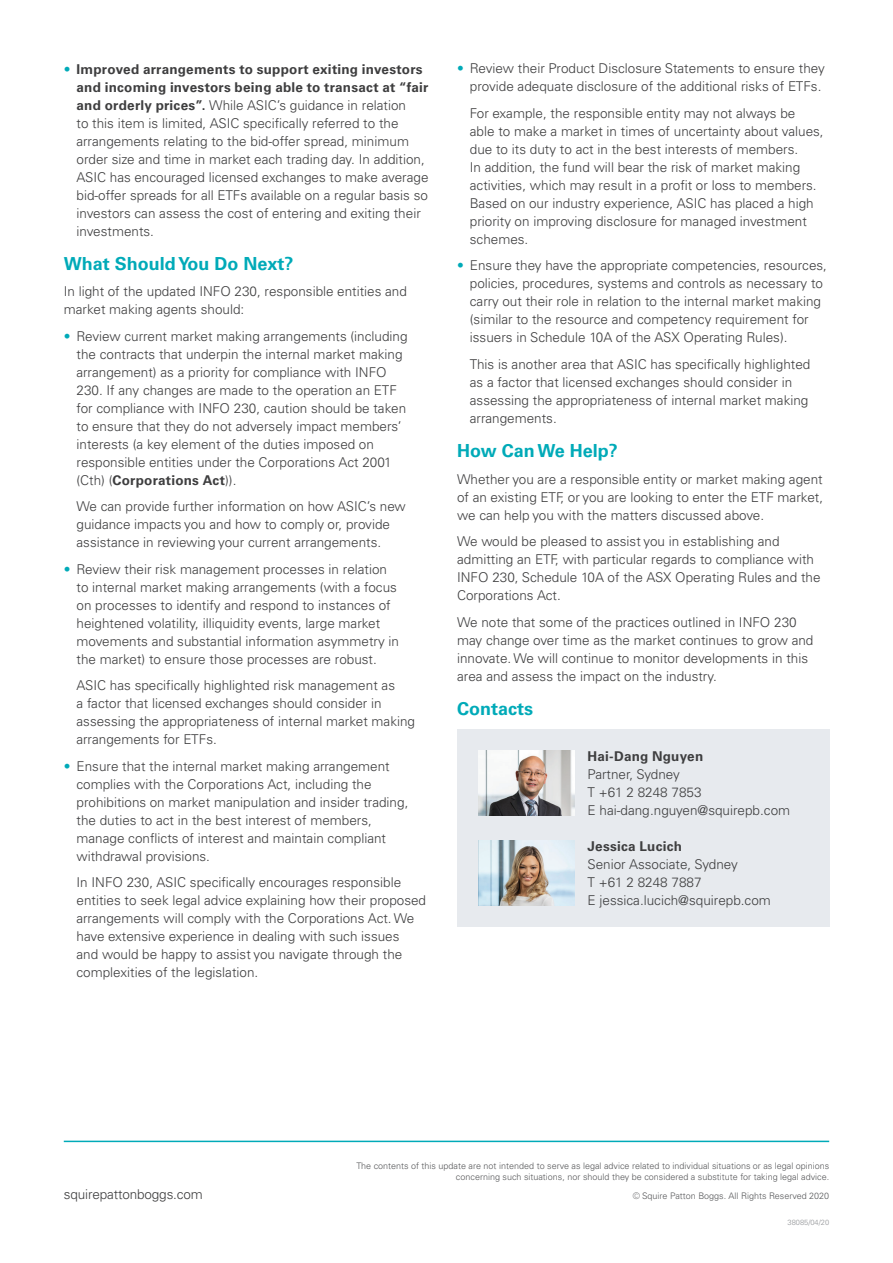
<style>
.page{position:relative;width:893px;height:1263px;background:#fff}
.page>*{position:absolute;margin:0;border:0;box-sizing:border-box;transform-origin:0 0}
.t1{font:700 18px "Univers LTCYR 65";color:#00aab8}
.t2{font:300 13.5px/18px "Univers LTCYR 45";color:#3e3e3f}
.t3{font:700 13.5px/18px "Univers LTCYR 65";letter-spacing:.015em;color:#3e3e3f}
.t4{font:300 9px/10.8px "Univers LTCYR 45";color:#57585a;text-align:right}
.t5{font:300 7.5px "Univers LTCYR 45";color:#939598}
.s1{font-family:"Univers LTCYR 45";font-weight:300;color:#00aab8}
.s2{font-family:"Univers LTCYR 65";font-weight:700}
.s3{color:#00aab8}
.s4{font-family:"Univers LTCYR 45";font-weight:300}
</style>
<div class="page">
<div style="left:457px;top:729px;width:372px;height:198px;background:#e7eaee"></div>
<img style="left:478px;top:750px;width:97px;height:66px">
<img style="left:478px;top:840px;width:97px;height:66px">
<hr style="left:64px;top:1140px;width:765px;height:2px;background:#00aab8">
<p class="t3" style="left:77px;top:59px;width:353px;text-indent:-13px"><span class="s1">•</span> Improved arrangements to support exiting investors and incoming investors being able to transact at “fair</p>
<p class="t2" style="left:77px;top:95px;width:353px"><span class="s2">and orderly prices”.</span> While ASIC’s guidance in relation<br>to this item is limited, ASIC specifically referred to the arrangements relating to the bid-offer spread, minimum order size and time in market each trading day. In addition, ASIC has encouraged licensed exchanges to make average bid-offer spreads for all ETFs available on a regular basis so investors can assess the cost of entering and exiting their investments.</p>
<h1 class="t1" style="left:64px;top:251px;width:231px">What Should You Do Next?</h1>
<p class="t2" style="left:64px;top:282px;width:345px">In light of the updated INFO 230, responsible entities and market making agents should:</p>
<p class="t2" style="left:77px;top:326px;width:332px;text-indent:-13px"><span class="s3">•</span> Review current market making arrangements (including the contracts that underpin the internal market making arrangement) as a priority for compliance with INFO 230. If any changes are made to the operation an ETF for compliance with INFO 230, caution should be taken to ensure that they do not adversely impact members’ interests (a key element of the duties imposed on responsible entities under the Corporations Act 2001</p>
<p class="t3" style="left:77px;top:470px;width:161px"><span class="s4">(Cth) (</span>Corporations Act<span class="s4">)).</span></p>
<p class="t2" style="left:77px;top:497px;width:331px">We can provide further information on how ASIC’s new guidance impacts you and how to comply or, provide assistance in reviewing your current arrangements.</p>
<p class="t2" style="left:77px;top:559px;width:324px;text-indent:-13px"><span class="s3">•</span> Review their risk management processes in relation to internal market making arrangements (with a focus on processes to identify and respond to instances of heightened volatility, illiquidity events, large market movements and substantial information asymmetry in the market) to ensure those processes are robust.</p>
<p class="t2" style="left:77px;top:676px;width:340px">ASIC has specifically highlighted risk management as<br>a factor that licensed exchanges should consider in assessing the appropriateness of internal market making arrangements for ETFs.</p>
<p class="t2" style="left:77px;top:756px;width:334px;text-indent:-13px"><span class="s3">•</span> Ensure that the internal market making arrangement complies with the Corporations Act, including the prohibitions on market manipulation and insider trading, the duties to act in the best interest of members, manage conflicts of interest and maintain compliant withdrawal provisions.</p>
<p class="t2" style="left:77px;top:873px;width:351px">In INFO 230, ASIC specifically encourages responsible entities to seek legal advice explaining how their proposed arrangements will comply with the Corporations Act. We have extensive experience in dealing with such issues<br>and would be happy to assist you navigate through the complexities of the legislation.</p>
<p class="t2" style="left:457px;top:59px;width:369px;text-align:right"><span class="s3">•</span> Review their Product Disclosure Statements to ensure they provide adequate disclosure of the additional risks of ETFs.</p>
<p class="t2" style="left:470px;top:104px;width:355px">For example, the responsible entity may not always be<br>able to make a market in times of uncertainty about values, due to its duty to act in the best interests of members.<br>In addition, the fund will bear the risk of market making activities, which may result in a profit or loss to members.<br>Based on our industry experience, ASIC has placed a high priority on improving disclosure for managed investment schemes.</p>
<p class="t2" style="left:470px;top:256px;width:359px;text-indent:-13px"><span class="s3">•</span> Ensure they have the appropriate competencies, resources, policies, procedures, systems and controls as necessary to carry out their role in relation to the internal market making (similar to the resource and competency requirement for issuers in Schedule 10A of the ASX Operating Rules).</p>
<p class="t2" style="left:470px;top:355px;width:342px">This is another area that ASIC has specifically highlighted as a factor that licensed exchanges should consider in assessing the appropriateness of internal market making arrangements.</p>
<h1 class="t1" style="left:457px;top:438px;width:162px">How Can We Help?</h1>
<p class="t2" style="left:457px;top:469px;width:367px;text-align:justify">Whether you are a responsible entity or market making agent of an existing ETF, or you are looking to enter the ETF market, we can help you with the matters discussed above.</p>
<p class="t2" style="left:457px;top:532px;width:365px">We would be pleased to assist you in establishing and admitting an ETF, with particular regards to compliance with INFO 230, Schedule 10A of the ASX Operating Rules and the Corporations Act.</p>
<p class="t2" style="left:457px;top:612px;width:358px">We note that some of the practices outlined in INFO 230 may change over time as the market continues to grow and innovate. We will continue to monitor developments in this area and assess the impact on the industry.</p>
<h1 class="t1" style="left:457px;top:696px;width:78px">Contacts</h1>
<p class="t3" style="left:587px;top:747px;width:117px">Hai-Dang Nguyen</p>
<p class="t2" style="left:587px;top:765px;width:204px">Partner, Sydney<br>T +61 2 8248 7853<br>E hai-dang.nguyen@squirepb.com</p>
<p class="t3" style="left:587px;top:837px;width:96px">Jessica Lucich</p>
<p class="t2" style="left:587px;top:855px;width:185px">Senior Associate, Sydney<br>T +61 2 8248 7887<br>E jessica.lucich@squirepb.com</p>
<p class="t4" style="left:356px;top:1160px;width:474px">The contents of this update are not intended to serve as legal advice related to individual situations or as legal opinions concerning such situations, nor should they be considered a substitute for taking legal advice.</p>
<p class="t2" style="left:64px;top:1185px;width:141px">squirepattonboggs.com</p>
<p class="t4" style="left:633px;top:1190px;width:198px">© Squire Patton Boggs. All Rights Reserved 2020</p>
<p class="t5" style="left:787px;top:1217px;width:43px">38085/04/20</p>
</div>
